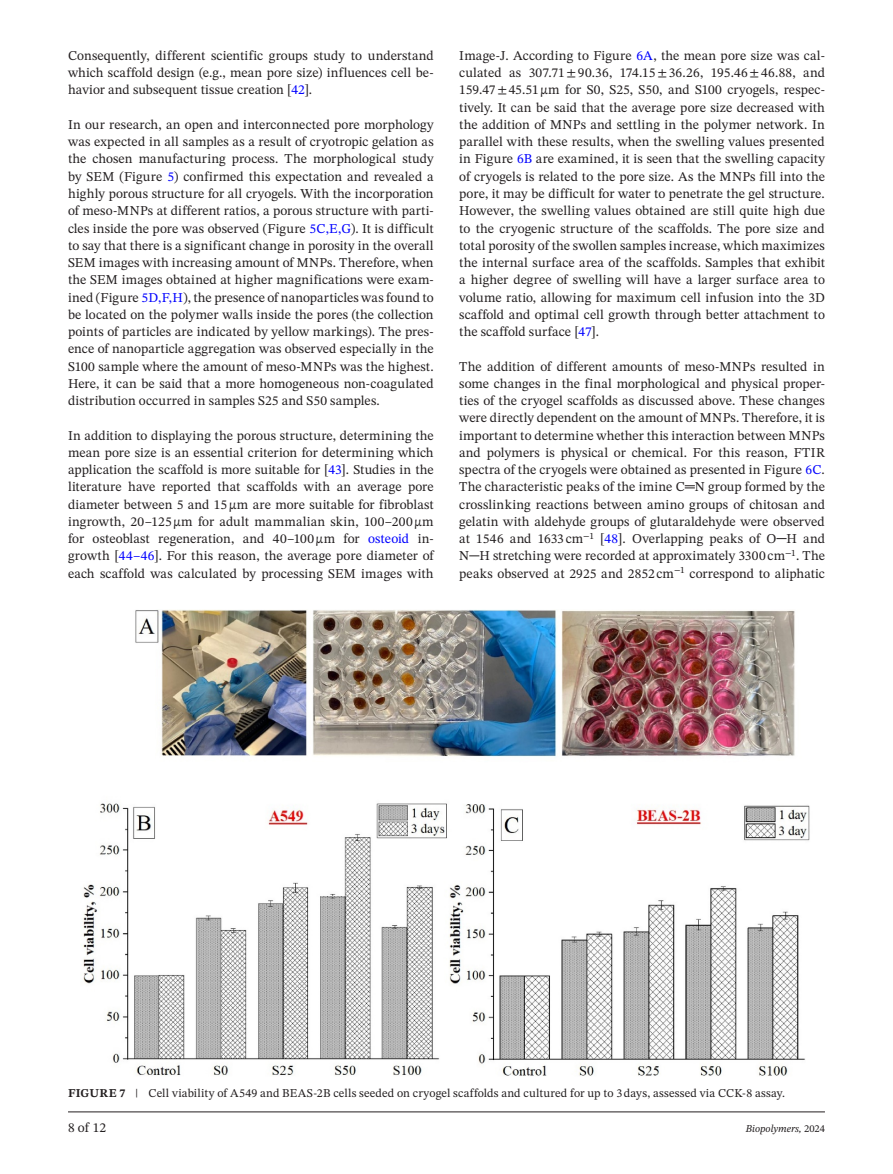
<style>
.page{position:relative;width:893px;height:1174px;background:#fff}
.page>*{position:absolute;margin:0;border:0;box-sizing:border-box;transform-origin:0 0}
.t1{font:13.5px/17.2px "STIX Two Text";letter-spacing:.01em;color:#231f20;text-align:justify}
.t2{font:12px "STIX Two Text";letter-spacing:.015em;color:#231f20}
.t3{font:italic 10.5px "STIX Two Text";color:#231f20}
.s1{color:#00f}
.s2{font-weight:700}
.s3{font-style:normal}
</style>
<div class="page">
<hr style="left:68px;top:1111px;width:757px;height:1px;background:#231f20">
<svg style="left:685px;top:485px;width:10px;height:3px"></svg>
<img style="left:83px;top:609px;width:727px;height:467px">
<p class="t1" style="left:68px;top:47px;width:367px">Consequently, different scientific groups study to understand which scaffold design (e.g., mean pore size) influences cell be&shy;havior and subsequent tissue creation [<span class="s1">42</span>].</p>
<p class="t1" style="left:68px;top:116px;width:367px">In our research, an open and interconnected pore morphology was expected in all samples as a result of cryotropic gelation as the chosen manufacturing process. The morphological study by SEM (Figure <span class="s1">5</span>) confirmed this expectation and revealed a highly porous structure for all cryogels. With the incorporation of meso-MNPs at different ratios, a porous structure with parti&shy;cles inside the pore was observed (Figure <span class="s1">5C,E,G</span>). It is difficult to say that there is a significant change in porosity in the overall SEM images with increasing amount of MNPs. Therefore, when the SEM images obtained at higher magnifications were exam&shy;ined (Figure <span class="s1">5D,F,H</span>), the presence of nanoparticles was found to be located on the polymer walls inside the pores (the collection points of particles are indicated by yellow markings). The pres&shy;ence of nanoparticle aggregation was observed especially in the S100 sample where the amount of meso-MNPs was the highest.<br>Here, it can be said that a more homogeneous non-coagulated distribution occurred in samples S25 and S50 samples.</p>
<p class="t1" style="left:68px;top:426px;width:367px">In addition to displaying the porous structure, determining the mean pore size is an essential criterion for determining which application the scaffold is more suitable for [<span class="s1">43</span>]. Studies in the literature have reported that scaffolds with an average pore diameter between 5 and 15μm are more suitable for fibroblast ingrowth, 20–125μm for adult mammalian skin, 100–200μm for osteoblast regeneration, and 40–100μm for <span class="s1">osteoid</span> in&shy;growth [<span class="s1">44–46</span>]. For this reason, the average pore diameter of each scaffold was calculated by processing SEM images with</p>
<p class="t1" style="left:459px;top:47px;width:367px">Image-J. According to Figure <span class="s1">6A</span>, the mean pore size was cal&shy;culated as 307.71±90.36, 174.15±36.26, 195.46±46.88, and 159.47±45.51μm for S0, S25, S50, and S100 cryogels, respec&shy;tively. It can be said that the average pore size decreased with the addition of MNPs and settling in the polymer network. In parallel with these results, when the swelling values presented in Figure <span class="s1">6B</span> are examined, it is seen that the swelling capacity of cryogels is related to the pore size. As the MNPs fill into the pore, it may be difficult for water to penetrate the gel structure.<br>However, the swelling values obtained are still quite high due to the cryogenic structure of the scaffolds. The pore size and total porosity of the swollen samples increase, which maximizes the internal surface area of the scaffolds. Samples that exhibit a higher degree of swelling will have a larger surface area to volume ratio, allowing for maximum cell infusion into the 3D scaffold and optimal cell growth through better attachment to the scaffold surface [<span class="s1">47</span>].</p>
<p class="t1" style="left:459px;top:357px;width:367px">The addition of different amounts of meso-MNPs resulted in some changes in the final morphological and physical proper&shy;ties of the cryogel scaffolds as discussed above. These changes were directly dependent on the amount of MNPs. Therefore, it is important to determine whether this interaction between MNPs and polymers is physical or chemical. For this reason, FTIR spectra of the cryogels were obtained as presented in Figure <span class="s1">6C</span>.<br>The characteristic peaks of the imine C N group formed by the crosslinking reactions between amino groups of chitosan and gelatin with aldehyde groups of glutaraldehyde were observed at 1546 and 1633 cm<sup>−</sup><sup>1</sup> [<span class="s1">48</span>]. Overlapping peaks of O H and N H stretching were recorded at approximately 3300 cm<sup>−</sup><sup>1</sup>. The peaks observed at 2925 and 2852 cm<sup>−</sup><sup>1</sup> correspond to aliphatic</p>
<p class="t2" style="left:68px;top:1084px;width:719px"><span class="s2">FIGURE 7</span> | Cell viability of A549 and BEAS-2B cells seeded on cryogel scaffolds and cultured for up to 3days, assessed via CCK-8 assay.</p>
<p class="t1" style="left:68px;top:1119px;width:40px">8 of 12</p>
<p class="t3" style="left:746px;top:1121px;width:81px">Biopolymers, <span class="s3">2024</span></p>
</div>
